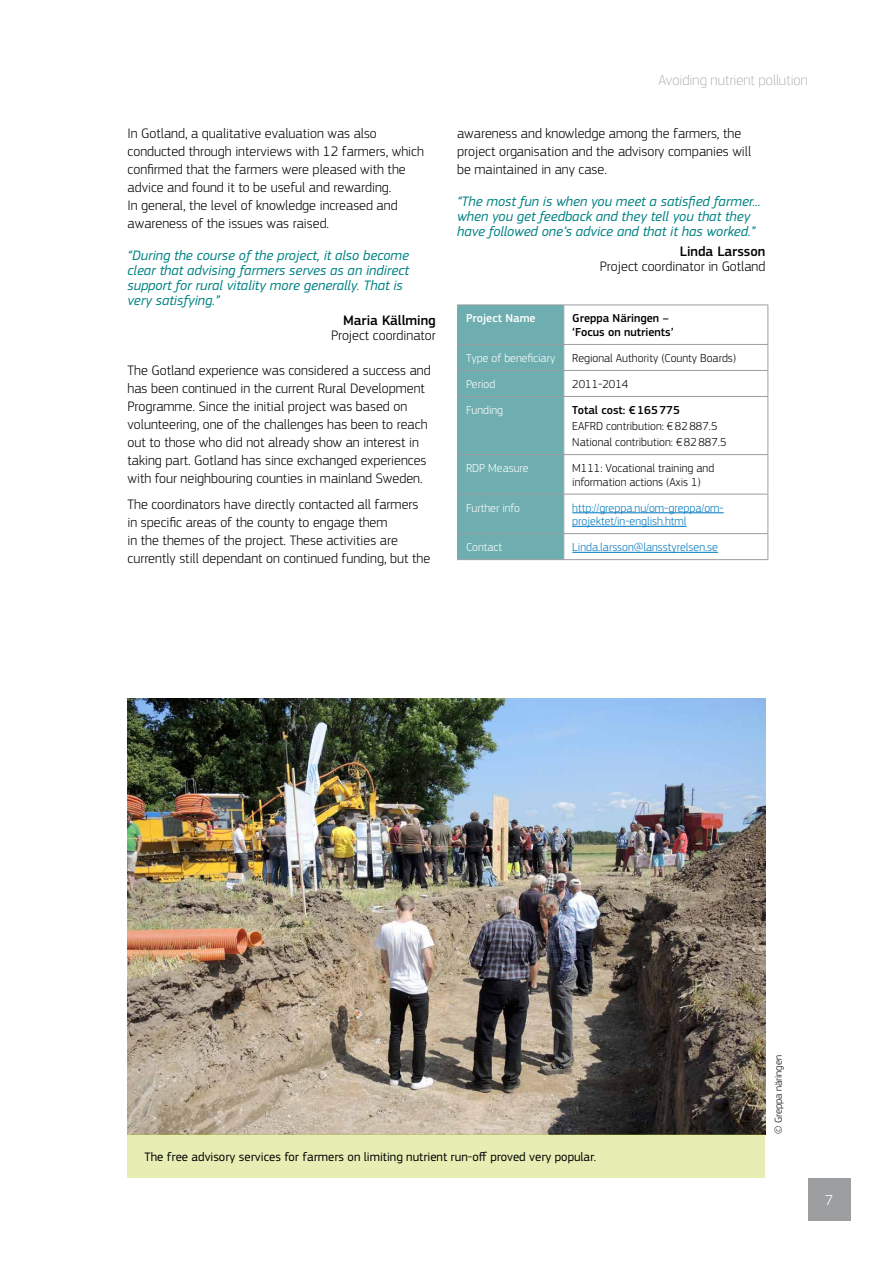
<style>
.page{position:relative;width:893px;height:1263px;background:#fff}
.page>*{position:absolute;margin:0;border:0;box-sizing:border-box;transform-origin:0 0}
.t1{font:100 15px "EC Square Sans Pro";letter-spacing:.005em;color:#9c9e9f}
.t2{font:300 15px "EC Square Sans Pro";color:#fff}
.t3{font:300 14.25px/18px "EC Square Sans Pro";color:#000}
.t4{font:italic 14.25px/15px "EC Square Sans Pro";color:#008183}
.t5{font:500 14.25px "EC Square Sans Pro";color:#000}
.t6{font:12.75px "EC Square Sans Pro";color:#000}
.t7{font:300 12px/16px "EC Square Sans Pro";color:#000}
.t8{font:300 12px/13.5px "EC Square Sans Pro";color:#0076bd}
.t9{font:300 12px "EC Square Sans Pro";color:#fff}
.t10{font:500 12px/13.5px "EC Square Sans Pro";color:#000}
.t11{font:500 12px "EC Square Sans Pro";color:#fff}
.t12{font:300 10.5px "EC Square Sans Pro";color:#000}
</style>
<div class="page">
<svg style="left:564px;top:306px;width:203px;height:253px"></svg>
<hr style="left:564px;top:370px;width:204px;height:1px;background:#9c9e9f">
<hr style="left:564px;top:396px;width:204px;height:1px;background:#9c9e9f">
<hr style="left:564px;top:454px;width:204px;height:1px;background:#9c9e9f">
<hr style="left:564px;top:494px;width:204px;height:1px;background:#9c9e9f">
<hr style="left:564px;top:344px;width:204px;height:1px;background:#9c9e9f">
<hr style="left:564px;top:533px;width:204px;height:1px;background:#9c9e9f">
<hr style="left:564px;top:305px;width:204px;height:1px;background:#9c9e9f">
<hr style="left:767px;top:305px;width:1px;height:39px;background:#9c9e9f">
<svg style="left:767px;top:345px;width:1px;height:51px"></svg>
<hr style="left:767px;top:397px;width:1px;height:57px;background:#9c9e9f">
<hr style="left:767px;top:455px;width:1px;height:39px;background:#9c9e9f">
<hr style="left:767px;top:494px;width:1px;height:39px;background:#9c9e9f">
<div style="left:457px;top:305px;width:107px;height:255px;background:#6faeb0"></div>
<svg style="left:767px;top:534px;width:1px;height:25px"></svg>
<hr style="left:564px;top:559px;width:204px;height:1px;background:#9c9e9f">
<hr style="left:572px;top:512px;width:152px;height:1px;background:#0076bd">
<hr style="left:572px;top:526px;width:115px;height:1px;background:#0076bd">
<hr style="left:572px;top:552px;width:146px;height:1px;background:#0076bd">
<img style="left:128px;top:698px;width:637px;height:436px">
<div style="left:128px;top:1134px;width:637px;height:44px;background:#e7eeb3"></div>
<div style="left:808px;top:1178px;width:42px;height:42px;background:#9c9e9f"></div>
<p class="t3" style="left:128px;top:124px;width:298px">In Gotland, a qualitative evaluation was also conducted through interviews with 12 farmers, which confirmed that the farmers were pleased with the advice and found it to be useful and rewarding.<br>In general, the level of knowledge increased and awareness of the issues was raised.</p>
<p class="t4" style="left:128px;top:248px;width:283px">“During the course of the project, it also become clear that advising farmers serves as an indirect support for rural vitality more generally. That is very satisfying.”</p>
<p class="t5" style="left:343px;top:311px;width:94px">Maria Källming</p>
<p class="t3" style="left:331px;top:326px;width:106px">Project coordinator</p>
<p class="t3" style="left:128px;top:361px;width:305px">The Gotland experience was considered a success and has been continued in the current Rural Development Programme. Since the initial project was based on volunteering, one of the challenges has been to reach out to those who did not already show an interest in taking part. Gotland has since exchanged experiences with four neighbouring counties in mainland Sweden.</p>
<p class="t3" style="left:128px;top:495px;width:304px">The coordinators have directly contacted all farmers in specific areas of the county to engage them<br>in the themes of the project. These activities are currently still dependant on continued funding, but the</p>
<p class="t1" style="left:658px;top:71px;width:151px">Avoiding nutrient pollution</p>
<p class="t3" style="left:457px;top:124px;width:296px">awareness and knowledge among the farmers, the project organisation and the advisory companies will be maintained in any case.</p>
<p class="t4" style="left:457px;top:194px;width:305px">“The most fun is when you meet a satisfied farmer... when you get feedback and they tell you that they have followed one’s advice and that it has worked.”</p>
<p class="t5" style="left:680px;top:242px;width:87px">Linda Larsson</p>
<p class="t3" style="left:600px;top:257px;width:167px">Project coordinator in Gotland</p>
<p class="t11" style="left:466px;top:311px;width:71px">Project Name</p>
<p class="t10" style="left:572px;top:312px;width:103px">Greppa Näringen – ‘Focus on nutrients’</p>
<p class="t9" style="left:466px;top:351px;width:91px">Type of beneficiary</p>
<p class="t7" style="left:572px;top:350px;width:165px">Regional Authority (County Boards)</p>
<p class="t9" style="left:466px;top:377px;width:31px">Period</p>
<p class="t7" style="left:572px;top:376px;width:58px">2011-2014</p>
<p class="t9" style="left:466px;top:403px;width:39px">Funding</p>
<p class="t10" style="left:572px;top:403px;width:109px">Total cost: €165775</p>
<p class="t7" style="left:572px;top:418px;width:156px">EAFRD contribution: €82887.5<br>National contribution: €82887.5</p>
<p class="t9" style="left:466px;top:461px;width:64px">RDP Measure</p>
<p class="t7" style="left:572px;top:461px;width:143px;line-height:13.5px">M111: Vocational training and information actions (Axis 1)</p>
<p class="t9" style="left:466px;top:501px;width:55px">Further info</p>
<p class="t8" style="left:572px;top:501px;width:153px">http://greppa.nu/om-greppa/om&shy;projektet/in-english.html</p>
<p class="t9" style="left:466px;top:540px;width:38px">Contact</p>
<p class="t8" style="left:572px;top:540px;width:147px">Linda.larsson@lansstyrelsen.se</p>
<p class="t6" style="left:145px;top:1149px;width:453px">The free advisory services for farmers on limiting nutrient run-off proved very popular.</p>
<p class="t12" style="left:772px;top:1134px;width:81px;rotate:-90deg">© Greppa näringen</p>
<p class="t2" style="left:825px;top:1191px;width:10px">7</p>
</div>
